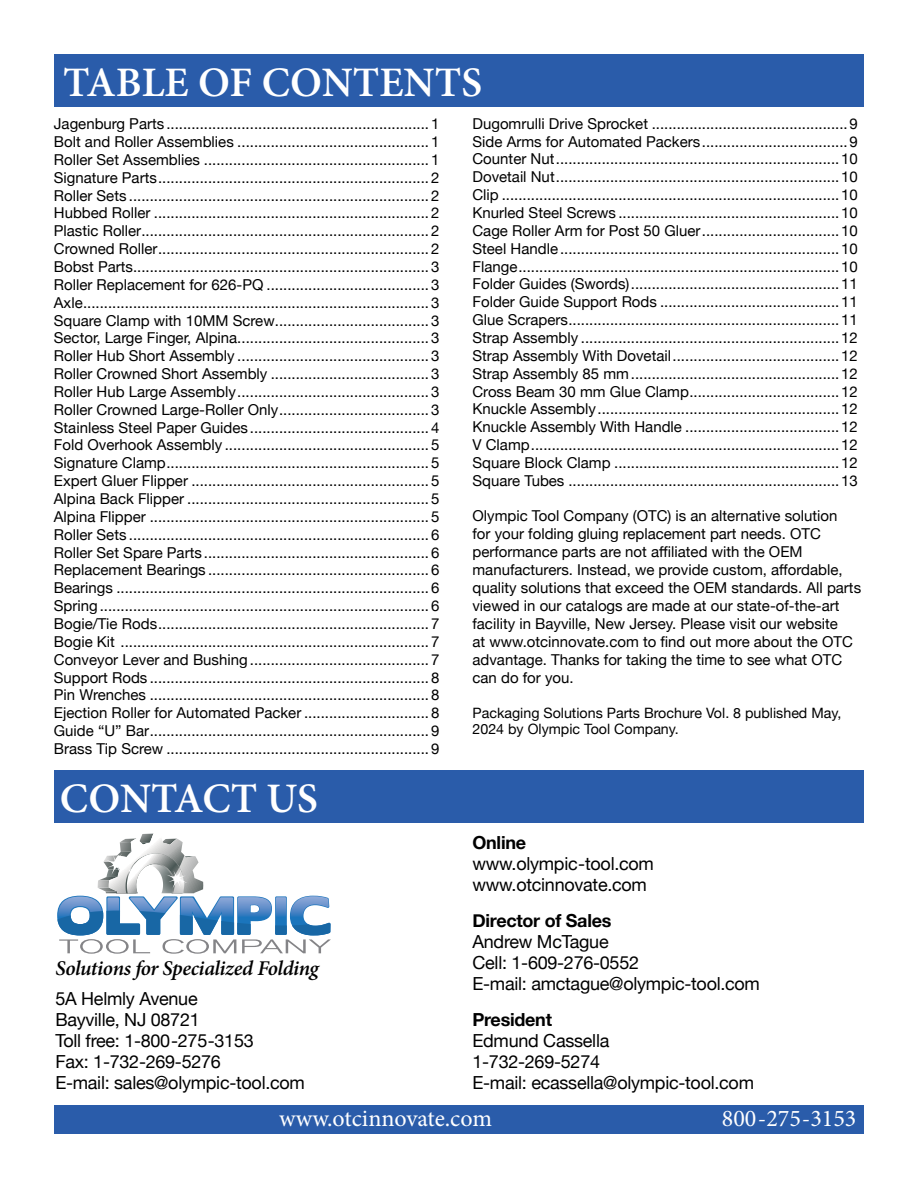
<style>
.page{position:relative;width:918px;height:1188px;background:#fff}
.page>*{position:absolute;margin:0;border:0;box-sizing:border-box;transform-origin:0 0}
.t1{font:600 42px "Minion Pro";color:#fff}
.t2{font:24px "Minion Pro";color:#fff}
.t3{font:italic 600 21px "Minion Pro";letter-spacing:-.02em;color:#000}
.t4{font:18px/21px "Helvetica Neue";letter-spacing:-.015em;color:#000}
.t5{font:700 18px "Helvetica Neue";letter-spacing:-.015em;color:#000}
.t6{font:15px/17.9px "Helvetica Neue";color:#000;text-align:justify}
.t7{font:14.25px/15.8px "Helvetica Neue";color:#000}
</style>
<div class="page">
<div style="left:54px;top:54px;width:810px;height:53px;background:#2a5caa"></div>
<div style="left:54px;top:770px;width:810px;height:53px;background:#2a5caa"></div>
<div style="left:54px;top:1105px;width:810px;height:29px;background:#2a5caa"></div>
<svg style="left:57px;top:834px;width:274px;height:120px"></svg>
<h1 class="t1" style="left:63px;top:53px;width:421px">TABLE OF CONTENTS</h1>
<p class="t6" style="left:54px;top:116px;width:387px">Jagenburg Parts ...............................................................1<br>Bolt and Roller Assemblies ..............................................1<br>Roller Set Assemblies ......................................................1<br>Signature Parts.................................................................2<br>Roller Sets ........................................................................2<br>Hubbed Roller ..................................................................2<br>Plastic Roller.....................................................................2<br>Crowned Roller.................................................................2<br>Bobst Parts.......................................................................3<br>Roller Replacement for 626-PQ .......................................3<br>Axle...................................................................................3<br>Square Clamp with 10MM Screw.....................................3<br>Sector, Large Finger, Alpina..............................................3<br>Roller Hub Short Assembly ..............................................3<br>Roller Crowned Short Assembly ......................................3<br>Roller Hub Large Assembly..............................................3<br>Roller Crowned Large-Roller Only....................................3<br>Stainless Steel Paper Guides...........................................4<br>Fold Overhook Assembly .................................................5<br>Signature Clamp...............................................................5<br>Expert Gluer Flipper .........................................................5<br>Alpina Back Flipper ..........................................................5<br>Alpina Flipper ...................................................................5<br>Roller Sets ........................................................................6<br>Roller Set Spare Parts ......................................................6<br>Replacement Bearings .....................................................6<br>Bearings ...........................................................................6<br>Spring...............................................................................6<br>Bogie/Tie Rods.................................................................7<br>Bogie Kit ..........................................................................7<br>Conveyor Lever and Bushing...........................................7<br>Support Rods ...................................................................8<br>Pin Wrenches ...................................................................8<br>Ejection Roller for Automated Packer ..............................8<br>Guide “U” Bar...................................................................9<br>Brass Tip Screw ...............................................................9</p>
<p class="t6" style="left:472px;top:115px;width:387px">Dugomrulli Drive Sprocket ...............................................9<br>Side Arms for Automated Packers...................................9<br>Counter Nut....................................................................10<br>Dovetail Nut....................................................................10<br>Clip .................................................................................10<br>Knurled Steel Screws .....................................................10<br>Cage Roller Arm for Post 50 Gluer.................................10<br>Steel Handle...................................................................10<br>Flange.............................................................................10<br>Folder Guides (Swords)..................................................11<br>Folder Guide Support Rods ...........................................11<br>Glue Scrapers.................................................................11<br>Strap Assembly ..............................................................12<br>Strap Assembly With Dovetail........................................12<br>Strap Assembly 85 mm..................................................12<br>Cross Beam 30 mm Glue Clamp....................................12<br>Knuckle Assembly..........................................................12<br>Knuckle Assembly With Handle .....................................12<br>V Clamp..........................................................................12<br>Square Block Clamp ......................................................12<br>Square Tubes .................................................................13</p>
<p class="t6" style="left:472px;top:508px;width:390px;text-align:left">Olympic Tool Company (OTC) is an alternative solution<br>for your folding gluing replacement part needs. OTC performance parts are not affiliated with the OEM manufacturers. Instead, we provide custom, affordable, quality solutions that exceed the OEM standards. All parts viewed in our catalogs are made at our state-of-the-art facility in Bayville, New Jersey. Please visit our website<br>at www.otcinnovate.com to find out more about the OTC advantage. Thanks for taking the time to see what OTC can do for you.</p>
<p class="t7" style="left:472px;top:706px;width:371px">Packaging Solutions Parts Brochure Vol. 8 published May,<br>2024 by Olympic Tool Company.</p>
<h1 class="t1" style="left:60px;top:769px;width:259px">CONTACT US</h1>
<h3 class="t3" style="left:55px;top:953px;width:265px">Solutions for Specialized Folding</h3>
<p class="t4" style="left:55px;top:989px;width:251px">5A Helmly Avenue<br>Bayville, NJ 08721<br>Toll free: 1-800-275-3153<br>Fax: 1-732-269-5276<br>E-mail: sales@olympic-tool.com</p>
<p class="t5" style="left:472px;top:828px;width:55px">Online</p>
<p class="t4" style="left:472px;top:854px;width:183px">www.olympic-tool.com www.otcinnovate.com</p>
<p class="t5" style="left:472px;top:906px;width:140px">Director of Sales</p>
<p class="t4" style="left:472px;top:932px;width:289px">Andrew McTague<br>Cell: 1-609-276-0552<br>E-mail: amctague@olympic-tool.com</p>
<p class="t5" style="left:472px;top:1005px;width:81px">President</p>
<p class="t4" style="left:472px;top:1031px;width:283px">Edmund Cassella<br>1-732-269-5274<br>E-mail: ecassella@olympic-tool.com</p>
<h2 class="t2" style="left:279px;top:1102px;width:215px">www.otcinnovate.com</h2>
<h2 class="t2" style="left:722px;top:1102px;width:136px">800-275-3153</h2>
</div>
